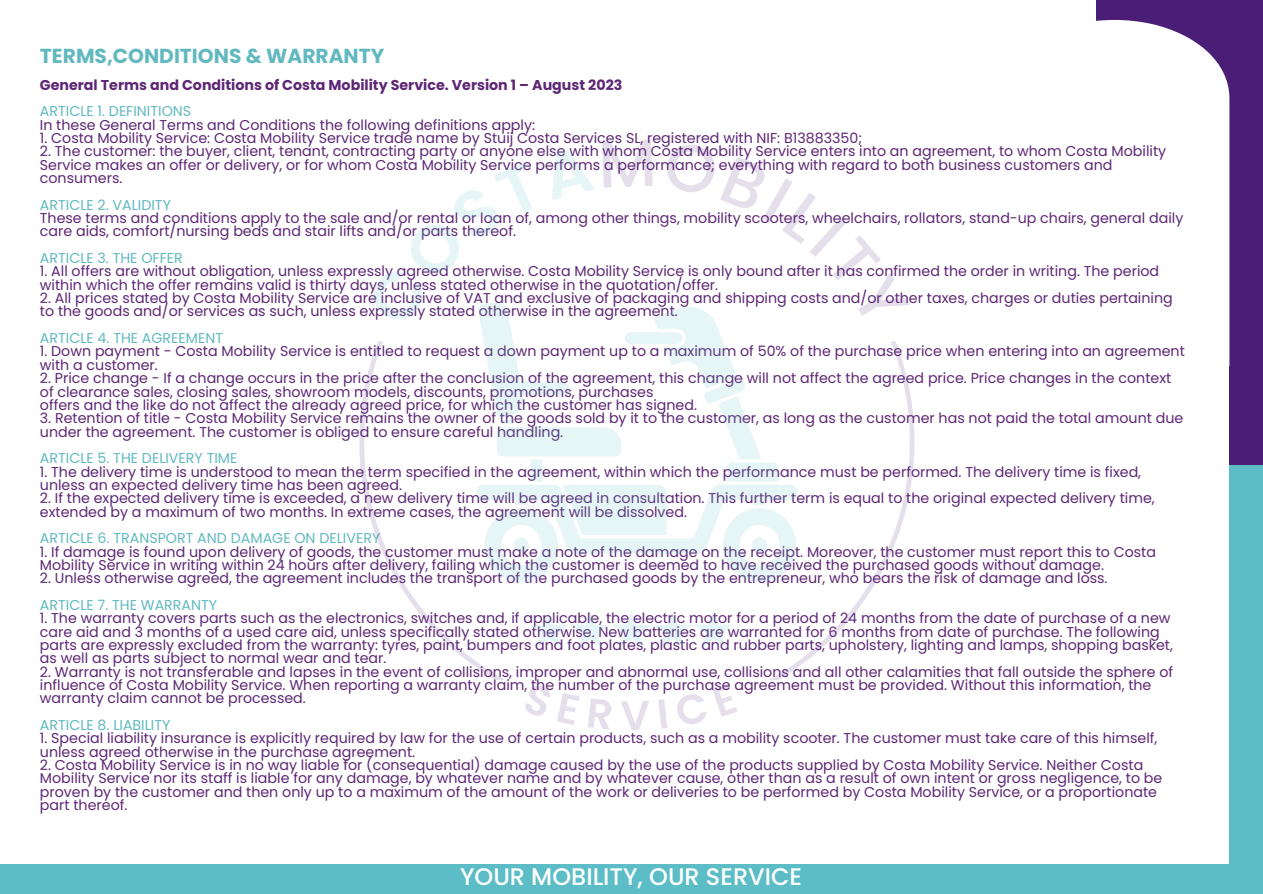
<style>
.page{position:relative;width:1263px;height:894px;background:#fff}
.page>*{position:absolute;margin:0;border:0;box-sizing:border-box;transform-origin:0 0}
.t1{font:500 24px "Poppins";color:#fff}
.t2{font:700 20.25px "Poppins";color:#61b9bf}
.t3{font:14.25px/13.4px "Poppins";color:#5d2775}
.t4{font:14.25px "Poppins";color:#61b9bf}
.t5{font:700 14.25px "Poppins";color:#5d2775}
</style>
<div class="page">
<div style="left:1072px;top:374px;width:191px;height:519px;background:#5cbdc6"></div>
<div style="left:1096px;top:0;width:167px;height:464px;background:#4a1d76"></div>
<div style="left:1072px;top:366px;width:157px;height:498px;background:#fff"></div>
<div style="left:0;top:864px;width:1262px;height:29px;background:#5cbdc6"></div>
<div style="left:1096px;top:20px;width:133px;height:346px;background:#fff"></div>
<img style="left:359px;top:139px;width:556px;height:591px">
<h2 class="t2" style="left:40px;top:44px;width:346px">TERMS,CONDITIONS &amp; WARRANTY</h2>
<p class="t5" style="left:40px;top:76px;width:584px">General Terms and Conditions of Costa Mobility Service. Version 1 – August 2023</p>
<p class="t4" style="left:40px;top:103px;width:153px">ARTICLE 1. DEFINITIONS</p>
<p class="t3" style="left:40px;top:118px;width:497px">In these General Terms and Conditions the following definitions apply:</p>
<p class="t3" style="left:40px;top:131px;width:824px">1. Costa Mobility Service: Costa Mobility Service trade name by Stuij Costa Services SL, registered with NIF: B13883350;</p>
<p class="t3" style="left:40px;top:145px;width:1128px">2. The customer: the buyer, client, tenant, contracting party or anyone else with whom Costa Mobility Service enters into an agreement, to whom Costa Mobility<br>Service makes an offer or delivery, or for whom Costa Mobility Service performs a performance; everything with regard to both business customers and consumers.</p>
<p class="t4" style="left:40px;top:196px;width:133px">ARTICLE 2. VALIDITY</p>
<p class="t3" style="left:40px;top:211px;width:1145px">These terms and conditions apply to the sale and/or rental or loan of, among other things, mobility scooters, wheelchairs, rollators, stand-up chairs, general daily care aids, comfort/nursing beds and stair lifts and/or parts thereof.</p>
<p class="t4" style="left:40px;top:250px;width:144px">ARTICLE 3. THE OFFER</p>
<p class="t3" style="left:40px;top:265px;width:1121px">1. All offers are without obligation, unless expressly agreed otherwise. Costa Mobility Service is only bound after it has confirmed the order in writing. The period within which the offer remains valid is thirty days, unless stated otherwise in the quotation/offer.</p>
<p class="t3" style="left:40px;top:291px;width:1134px">2. All prices stated by Costa Mobility Service are inclusive of VAT and exclusive of packaging and shipping costs and/or other taxes, charges or duties pertaining to the goods and/or services as such, unless expressly stated otherwise in the agreement.</p>
<p class="t4" style="left:40px;top:330px;width:185px">ARTICLE 4. THE AGREEMENT</p>
<p class="t3" style="left:40px;top:345px;width:1146px">1. Down payment - Costa Mobility Service is entitled to request a down payment up to a maximum of 50% of the purchase price when entering into an agreement with a customer.</p>
<p class="t3" style="left:40px;top:371px;width:1133px">2. Price change - If a change occurs in the price after the conclusion of the agreement, this change will not affect the agreed price. Price changes in the context of clearance sales, closing sales, showroom models, discounts, promotions, purchases<br>offers and the like do not affect the already agreed price, for which the customer has signed.</p>
<p class="t3" style="left:40px;top:411px;width:1145px">3. Retention of title - Costa Mobility Service remains the owner of the goods sold by it to the customer, as long as the customer has not paid the total amount due under the agreement. The customer is obliged to ensure careful handling.</p>
<p class="t4" style="left:40px;top:450px;width:199px">ARTICLE 5. THE DELIVERY TIME</p>
<p class="t3" style="left:40px;top:465px;width:1103px">1. The delivery time is understood to mean the term specified in the agreement, within which the performance must be performed. The delivery time is fixed, unless an expected delivery time has been agreed.</p>
<p class="t3" style="left:40px;top:491px;width:1116px">2. If the expected delivery time is exceeded, a new delivery time will be agreed in consultation. This further term is equal to the original expected delivery time, extended by a maximum of two months. In extreme cases, the agreement will be dissolved.</p>
<p class="t4" style="left:40px;top:530px;width:342px">ARTICLE 6. TRANSPORT AND DAMAGE ON DELIVERY</p>
<p class="t3" style="left:40px;top:545px;width:1118px">1. If damage is found upon delivery of goods, the customer must make a note of the damage on the receipt. Moreover, the customer must report this to Costa<br>Mobility Service in writing within 24 hours after delivery, failing which the customer is deemed to have received the purchased goods without damage.</p>
<p class="t3" style="left:40px;top:571px;width:1069px">2. Unless otherwise agreed, the agreement includes the transport of the purchased goods by the entrepreneur, who bears the risk of damage and loss.</p>
<p class="t4" style="left:40px;top:596px;width:179px">ARTICLE 7. THE WARRANTY</p>
<p class="t3" style="left:40px;top:611px;width:1134px">1. The warranty covers parts such as the electronics, switches and, if applicable, the electric motor for a period of 24 months from the date of purchase of a new care aid and 3 months of a used care aid, unless specifically stated otherwise. New batteries are warranted for 6 months from date of purchase. The following parts are expressly excluded from the warranty: tyres, paint, bumpers and foot plates, plastic and rubber parts, upholstery, lighting and lamps, shopping basket, as well as parts subject to normal wear and tear.</p>
<p class="t3" style="left:40px;top:665px;width:1135px">2. Warranty is not transferable and lapses in the event of collisions, improper and abnormal use, collisions and all other calamities that fall outside the sphere of influence of Costa Mobility Service. When reporting a warranty claim, the number of the purchase agreement must be provided. Without this information, the warranty claim cannot be processed.</p>
<p class="t4" style="left:40px;top:716px;width:132px">ARTICLE 8. LIABILITY</p>
<p class="t3" style="left:40px;top:731px;width:1119px">1. Special liability insurance is explicitly required by law for the use of certain products, such as a mobility scooter. The customer must take care of this himself, unless agreed otherwise in the purchase agreement.</p>
<p class="t3" style="left:40px;top:758px;width:1124px">2. Costa Mobility Service is in no way liable for (consequential) damage caused by the use of the products supplied by Costa Mobility Service. Neither Costa Mobility Service nor its staff is liable for any damage, by whatever name and by whatever cause, other than as a result of own intent or gross negligence, to be proven by the customer and then only up to a maximum of the amount of the work or deliveries to be performed by Costa Mobility Service, or a proportionate part thereof.</p>
<h1 class="t1" style="left:460px;top:862px;width:344px">YOUR MOBILITY, OUR SERVICE</h1>
</div>
